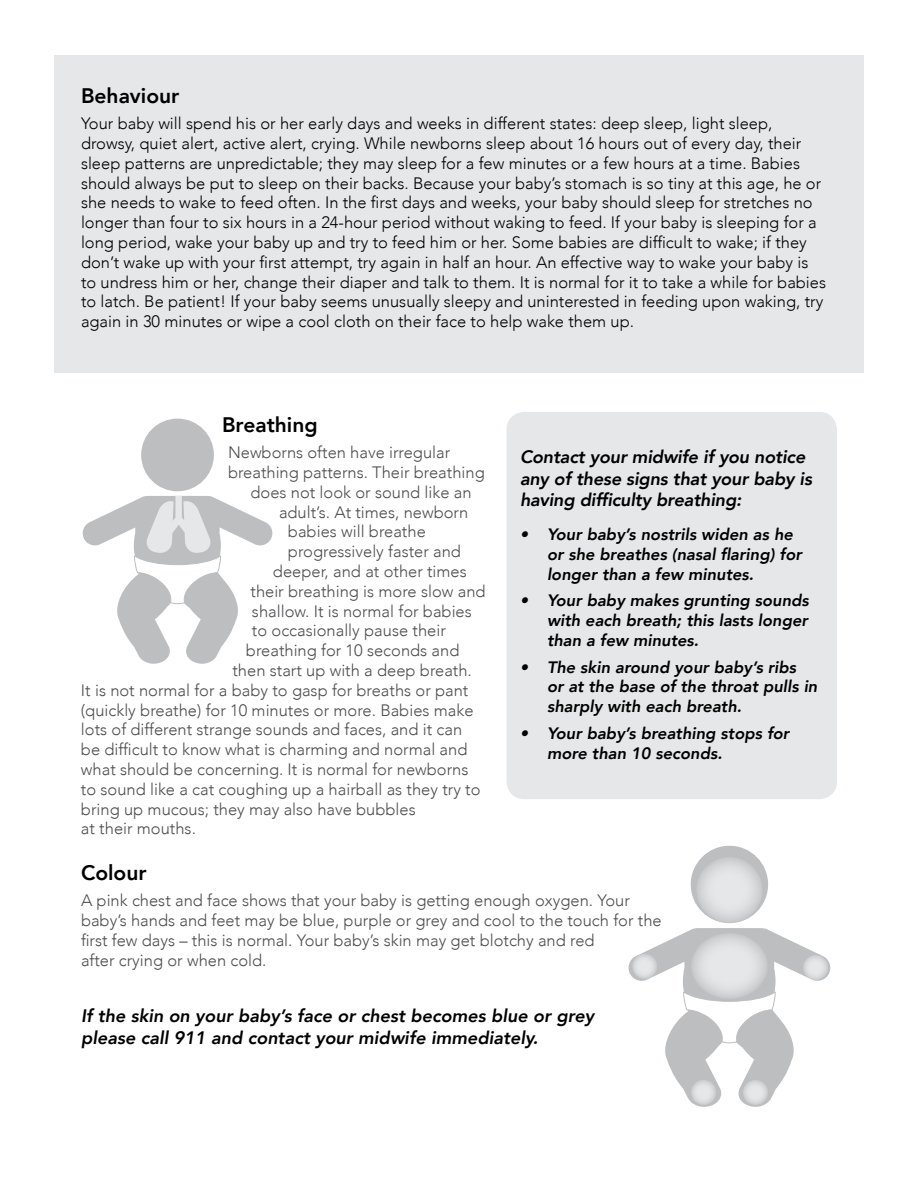
<style>
.page{position:relative;width:918px;height:1188px;background:#fff}
.page>*{position:absolute;margin:0;border:0;box-sizing:border-box;transform-origin:0 0}
.t1{font:800 21px "Avenir";color:#000}
.t2{font:italic 800 18px/21.6px "Avenir";color:#000}
.t3{font:300 16.5px/19.8px "Avenir";color:#000}
.t4{font:300 16.5px/19.8px "Avenir";color:#4d4d4f}
.t5{font:italic 800 16.5px/19.8px "Avenir";color:#000}
</style>
<div class="page">
<div style="left:691px;top:846px;width:77px;height:77px;background:#bcbec0;border-radius:50%"></div>
<svg style="left:696px;top:857px;width:67px;height:66px"></svg>
<svg style="left:628px;top:928px;width:203px;height:179px"></svg>
<svg style="left:691px;top:933px;width:77px;height:66px;background:#dadbdc"></svg>
<div style="left:141px;top:419px;width:73px;height:72px;background:#bcbec0;border-radius:50%"></div>
<svg style="left:82px;top:496px;width:191px;height:168px"></svg>
<div style="left:507px;top:412px;width:330px;height:387px;background:#e6e7e8;border-radius:18px"></div>
<div style="left:54px;top:55px;width:810px;height:318px;background:#e6e7e8"></div>
<p class="t1" style="left:81px;top:76px;width:100px">Behaviour</p>
<p class="t3" style="left:81px;top:114px;width:747px">Your baby will spend his or her early days and weeks in different states: deep sleep, light sleep, drowsy, quiet alert, active alert, crying. While newborns sleep about 16 hours out of every day, their sleep patterns are unpredictable; they may sleep for a few minutes or a few hours at a time. Babies should always be put to sleep on their backs. Because your baby’s stomach is so tiny at this age, he or she needs to wake to feed often. In the first days and weeks, your baby should sleep for stretches no longer than four to six hours in a 24-hour period without waking to feed. If your baby is sleeping for a long period, wake your baby up and try to feed him or her. Some babies are difficult to wake; if they don’t wake up with your first attempt, try again in half an hour. An effective way to wake your baby is to undress him or her, change their diaper and talk to them. It is normal for it to take a while for babies to latch. Be patient! If your baby seems unusually sleepy and uninterested in feeding upon waking, try again in 30 minutes or wipe a cool cloth on their face to help wake them up.</p>
<p class="t1" style="left:222px;top:405px;width:97px">Breathing</p>
<p class="t4" style="left:228px;top:443px;width:224px">Newborns often have irregular</p>
<p class="t4" style="left:228px;top:462px;width:258px">breathing patterns. Their breathing</p>
<p class="t4" style="left:251px;top:482px;width:223px">does not look or sound like an</p>
<p class="t4" style="left:279px;top:502px;width:191px">adult’s. At times, newborn</p>
<p class="t4" style="left:288px;top:522px;width:139px">babies will breathe</p>
<p class="t4" style="left:288px;top:542px;width:175px">progressively faster and</p>
<p class="t4" style="left:273px;top:561px;width:195px">deeper, and at other times</p>
<p class="t4" style="left:250px;top:581px;width:237px">their breathing is more slow and</p>
<p class="t4" style="left:252px;top:601px;width:221px">shallow. It is normal for babies</p>
<p class="t4" style="left:252px;top:621px;width:195px">to occasionally pause their</p>
<p class="t4" style="left:246px;top:641px;width:215px">breathing for 10 seconds and</p>
<p class="t4" style="left:232px;top:660px;width:241px">then start up with a deep breath.</p>
<p class="t4" style="left:81px;top:680px;width:389px">It is not normal for a baby to gasp for breaths or pant</p>
<p class="t4" style="left:81px;top:700px;width:394px">(quickly breathe) for 10 minutes or more. Babies make</p>
<p class="t4" style="left:81px;top:720px;width:383px">lots of different strange sounds and faces, and it can</p>
<p class="t4" style="left:81px;top:740px;width:388px">be difficult to know what is charming and normal and</p>
<p class="t4" style="left:81px;top:759px;width:389px">what should be concerning. It is normal for newborns</p>
<p class="t4" style="left:81px;top:779px;width:401px">to sound like a cat coughing up a hairball as they try to</p>
<p class="t4" style="left:81px;top:799px;width:336px">bring up mucous; they may also have bubbles</p>
<p class="t4" style="left:81px;top:819px;width:116px">at their mouths.</p>
<p class="t1" style="left:81px;top:853px;width:67px">Colour</p>
<p class="t4" style="left:81px;top:891px;width:582px">A pink chest and face shows that your baby is getting enough oxygen. Your baby’s hands and feet may be blue, purple or grey and cool to the touch for the first few days – this is normal. Your baby’s skin may get blotchy and red<br>after crying or when cold.</p>
<p class="t2" style="left:81px;top:1005px;width:515px">If the skin on your baby’s face or chest becomes blue or grey please call 911 and contact your midwife immediately.</p>
<p class="t2" style="left:520px;top:446px;width:294px">Contact your midwife if you notice any of these signs that your baby is having difficulty breathing:</p>
<p class="t5" style="left:547px;top:525px;width:256px;text-indent:-27px">• Your baby’s nostrils widen as he or she breathes (nasal flaring) for longer than a few minutes.</p>
<p class="t5" style="left:547px;top:591px;width:263px;text-align:justify;text-indent:-27px">• Your baby makes grunting sounds with each breath; this lasts longer than a few minutes.</p>
<p class="t5" style="left:547px;top:657px;width:272px;text-indent:-27px">• The skin around your baby’s ribs<br>or at the base of the throat pulls in sharply with each breath.</p>
<p class="t5" style="left:547px;top:723px;width:244px;text-indent:-27px">• Your baby’s breathing stops for more than 10 seconds.</p>
</div>
